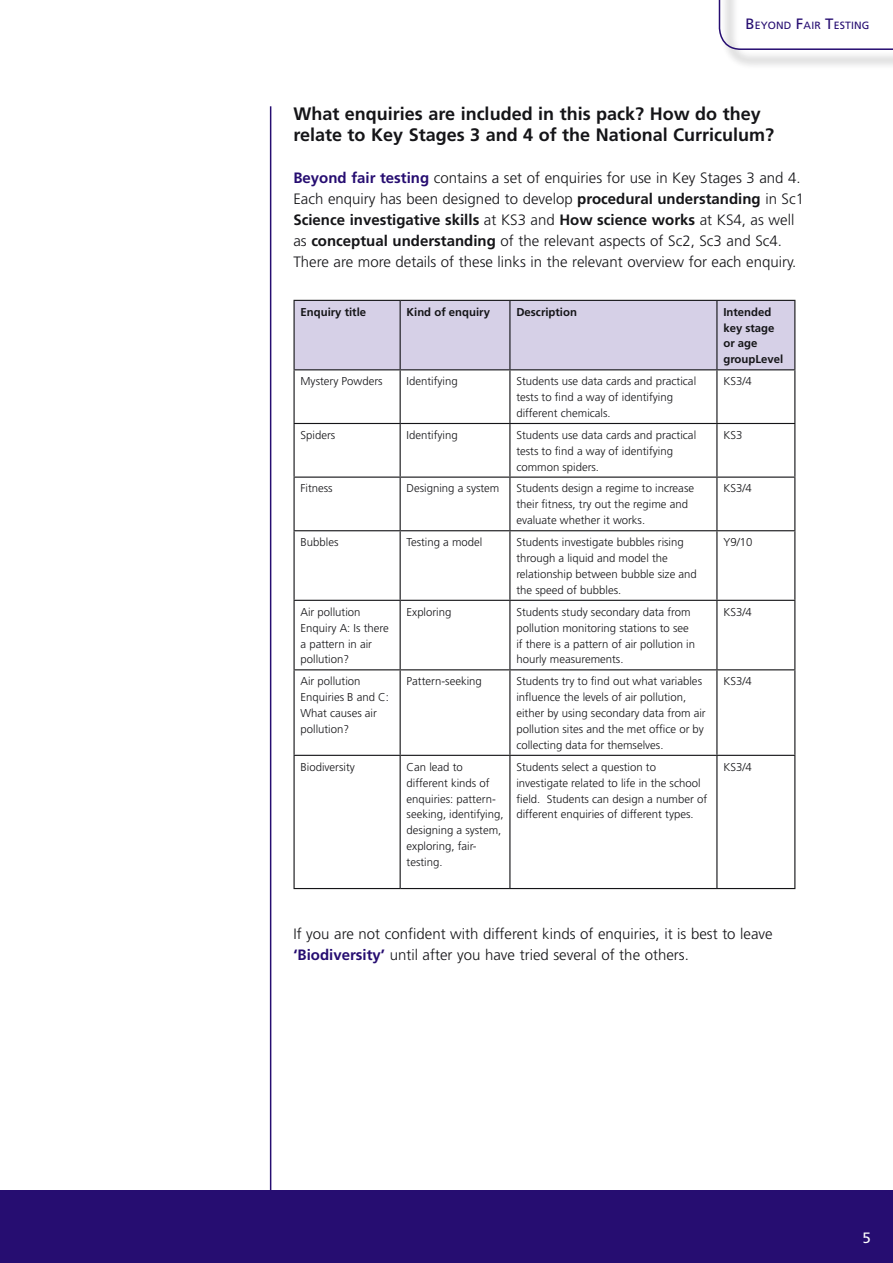
<style>
.page{position:relative;width:893px;height:1263px;background:#fff}
.page>*{position:absolute;margin:0;border:0;box-sizing:border-box;transform-origin:0 0}
.t1{font:700 18px/21px "Frutiger";color:#151518}
.t2{font:300 15px/21px "Frutiger";color:#151518}
.t3{font:15px "Frutiger";color:#fff}
.t4{font:300 11.4px/15.9px "Frutiger";color:#151518}
.t5{font:700 11.4px/15.9px "Frutiger";color:#151518}
.t6{font:10.5px "Frutiger";letter-spacing:.015em;color:#260d71}
.s1{font-size:15px}
.s2{font-weight:700;color:#260d71}
.s3{font-weight:700}
</style>
<div class="page">
<div style="left:0;top:1191px;width:893px;height:72px;background:#260d71"></div>
<div style="left:719px;top:0;width:174px;height:70px;background:#151518;opacity:.75"></div>
<svg style="left:718px;top:0;width:175px;height:49px"></svg>
<hr style="left:270px;top:106px;width:1px;height:1114px;background:#260d71">
<div style="left:295px;top:301px;width:499px;height:68px;background:#d6d0e7"></div>
<hr style="left:293px;top:300px;width:107px;height:1px;background:#151518">
<hr style="left:293px;top:301px;width:2px;height:68px;background:#151518">
<hr style="left:400px;top:300px;width:110px;height:1px;background:#151518">
<hr style="left:400px;top:301px;width:1px;height:68px;background:#151518">
<hr style="left:510px;top:300px;width:207px;height:1px;background:#151518">
<hr style="left:509px;top:301px;width:1px;height:68px;background:#151518">
<hr style="left:717px;top:300px;width:78px;height:1px;background:#151518">
<hr style="left:716px;top:301px;width:1px;height:68px;background:#151518">
<hr style="left:794px;top:301px;width:1px;height:68px;background:#151518">
<hr style="left:293px;top:369px;width:107px;height:1px;background:#151518">
<hr style="left:293px;top:370px;width:2px;height:53px;background:#151518">
<hr style="left:400px;top:369px;width:110px;height:1px;background:#151518">
<hr style="left:400px;top:370px;width:1px;height:53px;background:#151518">
<hr style="left:510px;top:369px;width:207px;height:1px;background:#151518">
<hr style="left:509px;top:370px;width:1px;height:53px;background:#151518">
<hr style="left:717px;top:369px;width:78px;height:1px;background:#151518">
<hr style="left:716px;top:370px;width:1px;height:53px;background:#151518">
<hr style="left:794px;top:370px;width:1px;height:53px;background:#151518">
<hr style="left:293px;top:423px;width:107px;height:1px;background:#151518">
<hr style="left:293px;top:424px;width:2px;height:52px;background:#151518">
<hr style="left:400px;top:423px;width:110px;height:1px;background:#151518">
<hr style="left:400px;top:424px;width:1px;height:52px;background:#151518">
<hr style="left:510px;top:423px;width:207px;height:1px;background:#151518">
<hr style="left:509px;top:424px;width:1px;height:52px;background:#151518">
<hr style="left:717px;top:423px;width:78px;height:1px;background:#151518">
<hr style="left:716px;top:424px;width:1px;height:52px;background:#151518">
<hr style="left:794px;top:424px;width:1px;height:52px;background:#151518">
<hr style="left:293px;top:476px;width:107px;height:2px;background:#151518">
<hr style="left:293px;top:478px;width:2px;height:52px;background:#151518">
<hr style="left:400px;top:476px;width:110px;height:2px;background:#151518">
<hr style="left:400px;top:478px;width:1px;height:52px;background:#151518">
<hr style="left:510px;top:476px;width:207px;height:2px;background:#151518">
<hr style="left:509px;top:478px;width:1px;height:52px;background:#151518">
<hr style="left:717px;top:476px;width:78px;height:2px;background:#151518">
<hr style="left:716px;top:478px;width:1px;height:52px;background:#151518">
<hr style="left:794px;top:478px;width:1px;height:52px;background:#151518">
<hr style="left:293px;top:530px;width:107px;height:1px;background:#151518">
<hr style="left:293px;top:531px;width:2px;height:69px;background:#151518">
<hr style="left:400px;top:530px;width:110px;height:1px;background:#151518">
<hr style="left:400px;top:531px;width:1px;height:69px;background:#151518">
<hr style="left:510px;top:530px;width:207px;height:1px;background:#151518">
<hr style="left:509px;top:531px;width:1px;height:69px;background:#151518">
<hr style="left:717px;top:530px;width:78px;height:1px;background:#151518">
<hr style="left:716px;top:531px;width:1px;height:69px;background:#151518">
<hr style="left:794px;top:531px;width:1px;height:69px;background:#151518">
<hr style="left:293px;top:600px;width:107px;height:1px;background:#151518">
<hr style="left:293px;top:601px;width:2px;height:68px;background:#151518">
<hr style="left:400px;top:600px;width:110px;height:1px;background:#151518">
<hr style="left:400px;top:601px;width:1px;height:68px;background:#151518">
<hr style="left:510px;top:600px;width:207px;height:1px;background:#151518">
<hr style="left:509px;top:601px;width:1px;height:68px;background:#151518">
<hr style="left:717px;top:600px;width:78px;height:1px;background:#151518">
<hr style="left:716px;top:601px;width:1px;height:68px;background:#151518">
<hr style="left:794px;top:601px;width:1px;height:68px;background:#151518">
<hr style="left:293px;top:669px;width:107px;height:1px;background:#151518">
<hr style="left:293px;top:670px;width:2px;height:85px;background:#151518">
<hr style="left:400px;top:669px;width:110px;height:1px;background:#151518">
<hr style="left:400px;top:670px;width:1px;height:85px;background:#151518">
<hr style="left:510px;top:669px;width:207px;height:1px;background:#151518">
<hr style="left:509px;top:670px;width:1px;height:85px;background:#151518">
<hr style="left:717px;top:669px;width:78px;height:1px;background:#151518">
<hr style="left:716px;top:670px;width:1px;height:85px;background:#151518">
<hr style="left:794px;top:670px;width:1px;height:85px;background:#151518">
<hr style="left:293px;top:755px;width:107px;height:1px;background:#151518">
<hr style="left:293px;top:756px;width:2px;height:132px;background:#151518">
<hr style="left:400px;top:755px;width:110px;height:1px;background:#151518">
<hr style="left:400px;top:756px;width:1px;height:132px;background:#151518">
<hr style="left:510px;top:755px;width:207px;height:1px;background:#151518">
<hr style="left:509px;top:756px;width:1px;height:132px;background:#151518">
<hr style="left:717px;top:755px;width:78px;height:1px;background:#151518">
<hr style="left:716px;top:756px;width:1px;height:132px;background:#151518">
<hr style="left:794px;top:756px;width:1px;height:132px;background:#151518">
<hr style="left:293px;top:888px;width:107px;height:1px;background:#151518">
<hr style="left:400px;top:888px;width:110px;height:1px;background:#151518">
<hr style="left:510px;top:888px;width:207px;height:1px;background:#151518">
<hr style="left:717px;top:888px;width:78px;height:1px;background:#151518">
<p class="t6" style="left:745px;top:19px;width:126px"><span class="s1">B</span>EYOND <span class="s1">F</span>AIR <span class="s1">T</span>ESTING</p>
<h1 class="t1" style="left:293px;top:103px;width:482px">What enquiries are included in this pack? How do they relate to Key Stages 3 and 4 of the National Curriculum?</h1>
<p class="t2" style="left:293px;top:168px;width:512px"><span class="s2">Beyond fair testing</span> contains a set of enquiries for use in Key Stages 3 and 4.<br>Each enquiry has been designed to develop <span class="s3">procedural understanding</span> in Sc1<br><span class="s3">Science investigative skills</span> at KS3 and <span class="s3">How science works</span> at KS4, as well as <span class="s3">conceptual understanding</span> of the relevant aspects of Sc2, Sc3 and Sc4.<br>There are more details of these links in the relevant overview for each enquiry.</p>
<p class="t5" style="left:300px;top:304px;width:67px">Enquiry title</p>
<p class="t5" style="left:407px;top:304px;width:85px">Kind of enquiry</p>
<p class="t5" style="left:516px;top:304px;width:62px">Description</p>
<p class="t5" style="left:723px;top:304px;width:61px">Intended key stage or age groupLevel</p>
<p class="t4" style="left:300px;top:373px;width:84px">Mystery Powders</p>
<p class="t4" style="left:407px;top:373px;width:53px">Identifying</p>
<p class="t4" style="left:516px;top:373px;width:181px">Students use data cards and practical tests to find a way of identifying different chemicals.</p>
<p class="t4" style="left:723px;top:373px;width:30px">KS3/4</p>
<p class="t4" style="left:300px;top:427px;width:36px">Spiders</p>
<p class="t4" style="left:407px;top:427px;width:53px">Identifying</p>
<p class="t4" style="left:516px;top:427px;width:181px">Students use data cards and practical tests to find a way of identifying common spiders.</p>
<p class="t4" style="left:723px;top:427px;width:20px">KS3</p>
<p class="t4" style="left:300px;top:481px;width:34px">Fitness</p>
<p class="t4" style="left:407px;top:481px;width:94px">Designing a system</p>
<p class="t4" style="left:516px;top:481px;width:179px">Students design a regime to increase their fitness, try out the regime and evaluate whether it works.</p>
<p class="t4" style="left:723px;top:481px;width:30px">KS3/4</p>
<p class="t4" style="left:300px;top:534px;width:39px">Bubbles</p>
<p class="t4" style="left:407px;top:534px;width:77px">Testing a model</p>
<p class="t4" style="left:516px;top:534px;width:182px">Students investigate bubbles rising through a liquid and model the relationship between bubble size and the speed of bubbles.</p>
<p class="t4" style="left:723px;top:534px;width:31px">Y9/10</p>
<p class="t4" style="left:300px;top:604px;width:90px">Air pollution<br>Enquiry A: Is there a pattern in air pollution?</p>
<p class="t4" style="left:407px;top:604px;width:46px">Exploring</p>
<p class="t4" style="left:516px;top:604px;width:180px">Students study secondary data from pollution monitoring stations to see if there is a pattern of air pollution in hourly measurements.</p>
<p class="t4" style="left:723px;top:604px;width:30px">KS3/4</p>
<p class="t4" style="left:300px;top:673px;width:90px">Air pollution<br>Enquiries B and C:<br>What causes air pollution?</p>
<p class="t4" style="left:407px;top:673px;width:77px">Pattern-seeking</p>
<p class="t4" style="left:516px;top:673px;width:191px">Students try to find out what variables influence the levels of air pollution, either by using secondary data from air pollution sites and the met office or by collecting data for themselves.</p>
<p class="t4" style="left:723px;top:673px;width:30px">KS3/4</p>
<p class="t4" style="left:300px;top:759px;width:56px">Biodiversity</p>
<p class="t4" style="left:407px;top:759px;width:98px">Can lead to different kinds of enquiries: pattern&shy;seeking, identifying, designing a system, exploring, fair&shy;testing.</p>
<p class="t4" style="left:516px;top:759px;width:192px">Students select a question to investigate related to life in the school field. Students can design a number of different enquiries of different types.</p>
<p class="t4" style="left:723px;top:759px;width:30px">KS3/4</p>
<h2 class="t2" style="left:293px;top:924px;width:481px">If you are not confident with different kinds of enquiries, it is best to leave <span class="s2">‘Biodiversity’</span> until after you have tried several of the others.</h2>
<h2 class="t3" style="left:863px;top:1229px;width:10px">5</h2>
</div>
